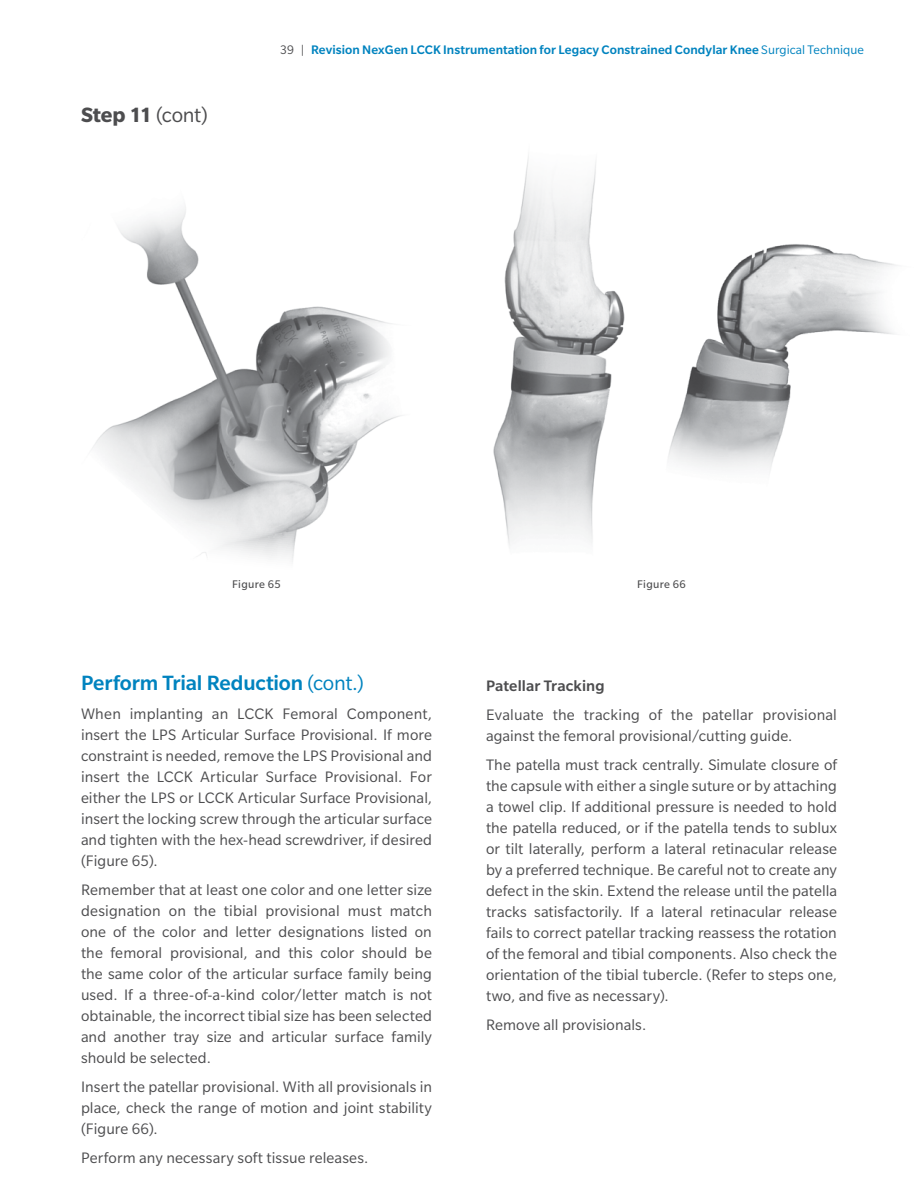
<style>
.page{position:relative;width:918px;height:1188px;background:#fff}
.page>*{position:absolute;margin:0;border:0;box-sizing:border-box;transform-origin:0 0}
.t1{font:500 22.5px "Slate Pro";letter-spacing:-.01em;color:#0083bf}
.t2{font:700 22.5px "Slate Pro";letter-spacing:-.005em;color:#4d4d4f}
.t3{font:16.5px/21px "Slate Pro";letter-spacing:.005em;color:#4d4d4f;text-align:justify}
.t4{font:500 16.5px "Slate Pro";letter-spacing:.005em;color:#4d4d4f}
.t5{font:500 13.5px "Slate Pro";letter-spacing:.005em;color:#0083bf}
.t6{font:12px "Slate Pro";letter-spacing:.025em;color:#4d4d4f}
.s1{font-weight:400}
.s2{font-weight:400;color:#4d4d4f}
</style>
<div class="page">
<img style="left:92px;top:207px;width:310px;height:355px">
<img style="left:493px;top:155px;width:132px;height:391px">
<img style="left:668px;top:244px;width:229px;height:226px">
<h1 class="t2" style="left:81px;top:102px;width:128px">Step 11 <span class="s1">(cont)</span></h1>
<p class="t5" style="left:280px;top:42px;width:585px"><span class="s2">39 |</span> Revision NexGen LCCK Instrumentation for Legacy Constrained Condylar Knee <span class="s1">Surgical Technique</span></p>
<p class="t6" style="left:232px;top:578px;width:50px">Figure 65</p>
<p class="t6" style="left:637px;top:578px;width:50px">Figure 66</p>
<h1 class="t1" style="left:81px;top:671px;width:284px">Perform Trial Reduction <span class="s1">(cont.)</span></h1>
<p class="t3" style="left:81px;top:703px;width:353px">When implanting an LCCK Femoral Component, insert the LPS Articular Surface Provisional. If more constraint is needed, remove the LPS Provisional and insert the LCCK Articular Surface Provisional. For either the LPS or LCCK Articular Surface Provisional, insert the locking screw through the articular surface and tighten with the hex-head screwdriver, if desired (Figure 65).</p>
<p class="t3" style="left:81px;top:879px;width:353px">Remember that at least one color and one letter size designation on the tibial provisional must match one of the color and letter designations listed on the femoral provisional, and this color should be the same color of the articular surface family being used. If a three-of-a-kind color/letter match is not obtainable, the incorrect tibial size has been selected and another tray size and articular surface family should be selected.</p>
<p class="t3" style="left:81px;top:1076px;width:353px">Insert the patellar provisional. With all provisionals in place, check the range of motion and joint stability (Figure 66).</p>
<p class="t3" style="left:81px;top:1148px;width:289px">Perform any necessary soft tissue releases.</p>
<p class="t4" style="left:486px;top:676px;width:120px">Patellar Tracking</p>
<p class="t3" style="left:486px;top:704px;width:353px">Evaluate the tracking of the patellar provisional against the femoral provisional/cutting guide.</p>
<p class="t3" style="left:486px;top:754px;width:353px">The patella must track centrally. Simulate closure of the capsule with either a single suture or by attaching a towel clip. If additional pressure is needed to hold the patella reduced, or if the patella tends to sublux or tilt laterally, perform a lateral retinacular release by a preferred technique. Be careful not to create any defect in the skin. Extend the release until the patella tracks satisfactorily. If a lateral retinacular release fails to correct patellar tracking reassess the rotation of the femoral and tibial components. Also check the orientation of the tibial tubercle. (Refer to steps one, two, and five as necessary).</p>
<p class="t3" style="left:486px;top:1014px;width:162px">Remove all provisionals.</p>
</div>
